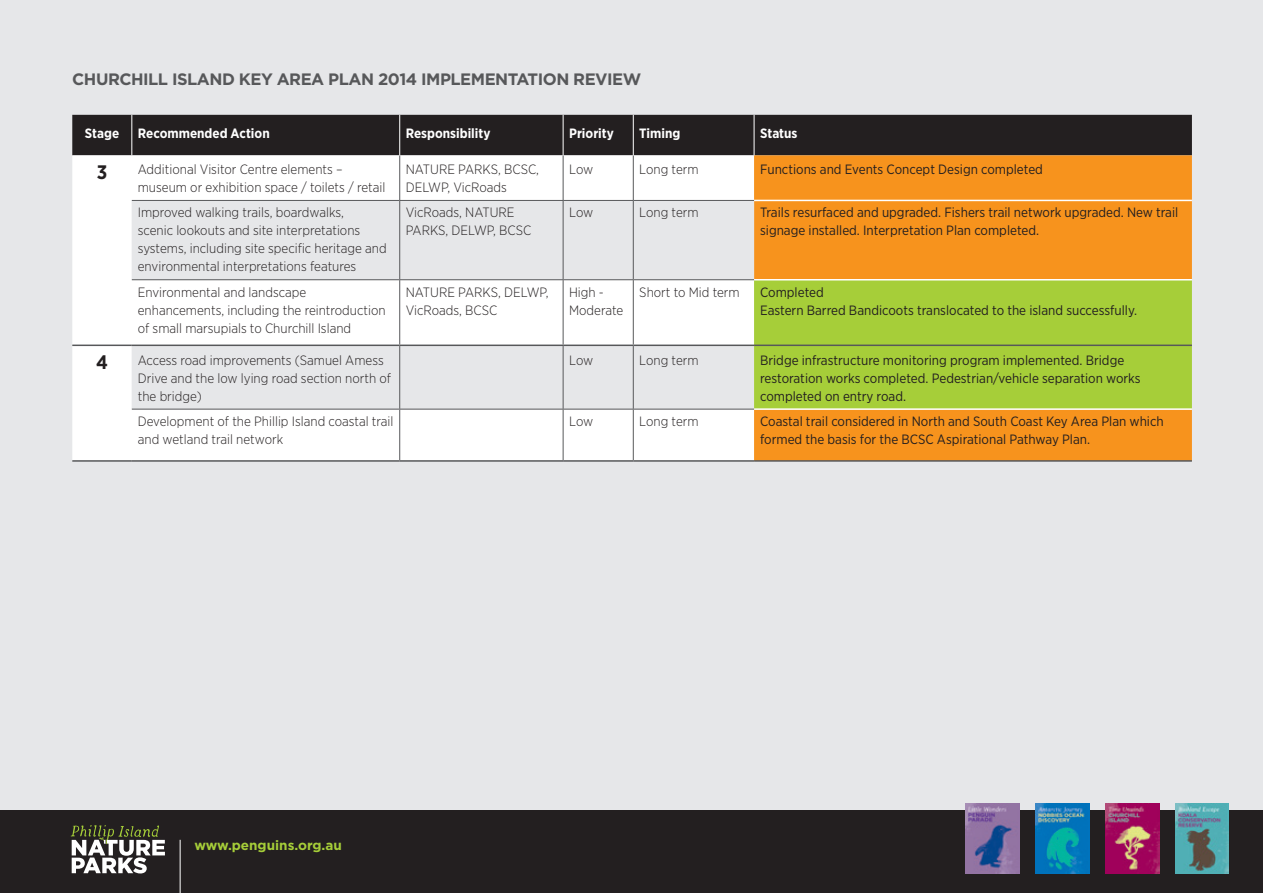
<style>
.page{position:relative;width:1263px;height:893px;background:#fff}
.page>*{position:absolute;margin:0;border:0;box-sizing:border-box;transform-origin:0 0}
.Body_copy{font:700 19.5px "Gotham Narrow";color:#231f20}
.t1{font:700 16.5px "Gotham";letter-spacing:-.03em;color:#57585a}
.Body_copy-2{font:300 13.5px/18px "Gotham Narrow";color:#231f20}
.Body_copy-3{font:13.5px/18px "Gotham Narrow";color:#231f20}
.Body_copy-4{font:700 13.5px "Gotham Narrow";color:#fff}
.t2{font:700 13.5px "Gotham";color:#a6ce39}
</style>
<div class="page">
<div style="left:0;top:0;width:1263px;height:880px;background:#e6e7e9"></div>
<div style="left:72px;top:115px;width:1120px;height:40px;background:#231f20"></div>
<div style="left:72px;top:155px;width:682px;height:305px;background:#fff"></div>
<div style="left:754px;top:155px;width:438px;height:305px;background:#f7931d"></div>
<svg style="left:132px;top:201px;width:622px;height:208px"></svg>
<div style="left:754px;top:280px;width:438px;height:128px;background:#a6ce39"></div>
<hr style="left:399px;top:155px;width:1px;height:45px;background:#57585a">
<hr style="left:563px;top:155px;width:1px;height:45px;background:#57585a">
<hr style="left:633px;top:155px;width:1px;height:45px;background:#57585a">
<hr style="left:132px;top:200px;width:268px;height:1px;background:#57585a">
<hr style="left:400px;top:200px;width:163px;height:1px;background:#57585a">
<hr style="left:399px;top:201px;width:1px;height:78px;background:#57585a">
<hr style="left:563px;top:200px;width:70px;height:1px;background:#57585a">
<hr style="left:563px;top:201px;width:1px;height:78px;background:#57585a">
<hr style="left:633px;top:200px;width:121px;height:1px;background:#57585a">
<hr style="left:633px;top:201px;width:1px;height:78px;background:#57585a">
<hr style="left:132px;top:279px;width:268px;height:1px;background:#57585a">
<hr style="left:400px;top:279px;width:163px;height:1px;background:#57585a">
<hr style="left:399px;top:280px;width:1px;height:65px;background:#57585a">
<hr style="left:563px;top:279px;width:70px;height:1px;background:#57585a">
<hr style="left:563px;top:280px;width:1px;height:65px;background:#57585a">
<hr style="left:633px;top:279px;width:121px;height:1px;background:#57585a">
<hr style="left:633px;top:280px;width:1px;height:65px;background:#57585a">
<hr style="left:399px;top:346px;width:1px;height:63px;background:#57585a">
<hr style="left:563px;top:346px;width:1px;height:63px;background:#57585a">
<hr style="left:633px;top:346px;width:1px;height:63px;background:#57585a">
<hr style="left:132px;top:409px;width:268px;height:1px;background:#57585a">
<hr style="left:400px;top:409px;width:163px;height:1px;background:#57585a">
<hr style="left:399px;top:409px;width:1px;height:51px;background:#57585a">
<hr style="left:563px;top:409px;width:70px;height:1px;background:#57585a">
<hr style="left:563px;top:409px;width:1px;height:51px;background:#57585a">
<hr style="left:633px;top:409px;width:121px;height:1px;background:#57585a">
<hr style="left:633px;top:409px;width:1px;height:51px;background:#57585a">
<hr style="left:131px;top:115px;width:1px;height:40px;background:#fff">
<hr style="left:399px;top:115px;width:1px;height:40px;background:#fff">
<hr style="left:563px;top:115px;width:1px;height:40px;background:#fff">
<hr style="left:633px;top:115px;width:1px;height:40px;background:#fff">
<hr style="left:754px;top:115px;width:1px;height:40px;background:#fff">
<hr style="left:754px;top:200px;width:438px;height:1px;background:#fff">
<hr style="left:754px;top:279px;width:438px;height:1px;background:#fff">
<hr style="left:754px;top:408px;width:438px;height:2px;background:#fff">
<hr style="left:72px;top:460px;width:60px;height:2px;background:#57585a">
<hr style="left:132px;top:460px;width:268px;height:2px;background:#57585a">
<hr style="left:400px;top:460px;width:163px;height:2px;background:#57585a">
<hr style="left:563px;top:460px;width:70px;height:2px;background:#57585a">
<hr style="left:633px;top:460px;width:121px;height:2px;background:#57585a">
<hr style="left:754px;top:460px;width:438px;height:2px;background:#57585a">
<hr style="left:72px;top:345px;width:60px;height:1px;background:#57585a">
<hr style="left:132px;top:345px;width:268px;height:1px;background:#57585a">
<hr style="left:400px;top:345px;width:163px;height:1px;background:#57585a">
<hr style="left:563px;top:345px;width:70px;height:1px;background:#57585a">
<hr style="left:633px;top:345px;width:121px;height:1px;background:#57585a">
<hr style="left:754px;top:345px;width:438px;height:1px;background:#57585a">
<div style="left:0;top:810px;width:1263px;height:83px;background:#231f20"></div>
<img style="left:1036px;top:803px;width:53px;height:71px">
<img style="left:1106px;top:803px;width:53px;height:71px">
<img style="left:1176px;top:803px;width:53px;height:71px">
<img style="left:966px;top:803px;width:53px;height:71px">
<svg style="left:70px;top:825px;width:110px;height:64px"></svg>
<hr style="left:180px;top:840px;width:1px;height:53px;background:#fff">
<p class="t1" style="left:72px;top:69px;width:570px">CHURCHILL ISLAND KEY AREA PLAN 2014 IMPLEMENTATION REVIEW</p>
<p class="Body_copy-4" style="left:85px;top:125px;width:36px">Stage</p>
<p class="Body_copy-4" style="left:138px;top:125px;width:133px">Recommended Action</p>
<p class="Body_copy-4" style="left:406px;top:125px;width:86px">Responsibility</p>
<p class="Body_copy-4" style="left:569px;top:125px;width:46px">Priority</p>
<p class="Body_copy-4" style="left:639px;top:125px;width:43px">Timing</p>
<p class="Body_copy-4" style="left:760px;top:125px;width:39px">Status</p>
<p class="Body_copy" style="left:97px;top:159px;width:12px">3</p>
<p class="Body_copy-2" style="left:138px;top:160px;width:249px">Additional Visitor Centre elements – museum or exhibition space / toilets / retail</p>
<p class="Body_copy-2" style="left:406px;top:160px;width:135px">NATURE PARKS, BCSC,<br>DELWP, VicRoads</p>
<p class="Body_copy-2" style="left:569px;top:160px;width:26px">Low</p>
<p class="Body_copy-2" style="left:639px;top:160px;width:61px">Long term</p>
<p class="Body_copy-3" style="left:760px;top:160px;width:284px">Functions and Events Concept Design completed</p>
<p class="Body_copy-2" style="left:138px;top:203px;width:250px">Improved walking trails, boardwalks,<br>scenic lookouts and site interpretations systems, including site specific heritage and environmental interpretations features</p>
<p class="Body_copy-2" style="left:406px;top:203px;width:127px">VicRoads, NATURE<br>PARKS, DELWP, BCSC</p>
<p class="Body_copy-2" style="left:569px;top:203px;width:26px">Low</p>
<p class="Body_copy-2" style="left:639px;top:203px;width:61px">Long term</p>
<p class="Body_copy-3" style="left:760px;top:203px;width:420px">Trails resurfaced and upgraded. Fishers trail network upgraded. New trail signage installed. Interpretation Plan completed.</p>
<p class="Body_copy-2" style="left:138px;top:282px;width:249px">Environmental and landscape enhancements, including the reintroduction of small marsupials to Churchill Island</p>
<p class="Body_copy-2" style="left:406px;top:282px;width:144px">NATURE PARKS, DELWP,<br>VicRoads, BCSC</p>
<p class="Body_copy-2" style="left:569px;top:282px;width:56px">High -<br>Moderate</p>
<p class="Body_copy-2" style="left:639px;top:282px;width:102px">Short to Mid term</p>
<p class="Body_copy-3" style="left:760px;top:283px;width:378px">Completed<br>Eastern Barred Bandicoots translocated to the island successfully.</p>
<p class="Body_copy" style="left:96px;top:350px;width:13px">4</p>
<p class="Body_copy-2" style="left:138px;top:351px;width:255px">Access road improvements (Samuel Amess<br>Drive and the low lying road section north of the bridge)</p>
<p class="Body_copy-2" style="left:569px;top:351px;width:26px">Low</p>
<p class="Body_copy-2" style="left:639px;top:351px;width:61px">Long term</p>
<p class="Body_copy-3" style="left:760px;top:351px;width:382px">Bridge infrastructure monitoring program implemented. Bridge restoration works completed. Pedestrian/vehicle separation works completed on entry road.</p>
<p class="Body_copy-2" style="left:138px;top:412px;width:257px">Development of the Phillip Island coastal trail and wetland trail network</p>
<p class="Body_copy-2" style="left:569px;top:412px;width:26px">Low</p>
<p class="Body_copy-2" style="left:639px;top:412px;width:61px">Long term</p>
<p class="Body_copy-3" style="left:760px;top:412px;width:405px">Coastal trail considered in North and South Coast Key Area Plan which formed the basis for the BCSC Aspirational Pathway Plan.</p>
<p class="t2" style="left:194px;top:836px;width:149px">www.penguins.org.au</p>
</div>
